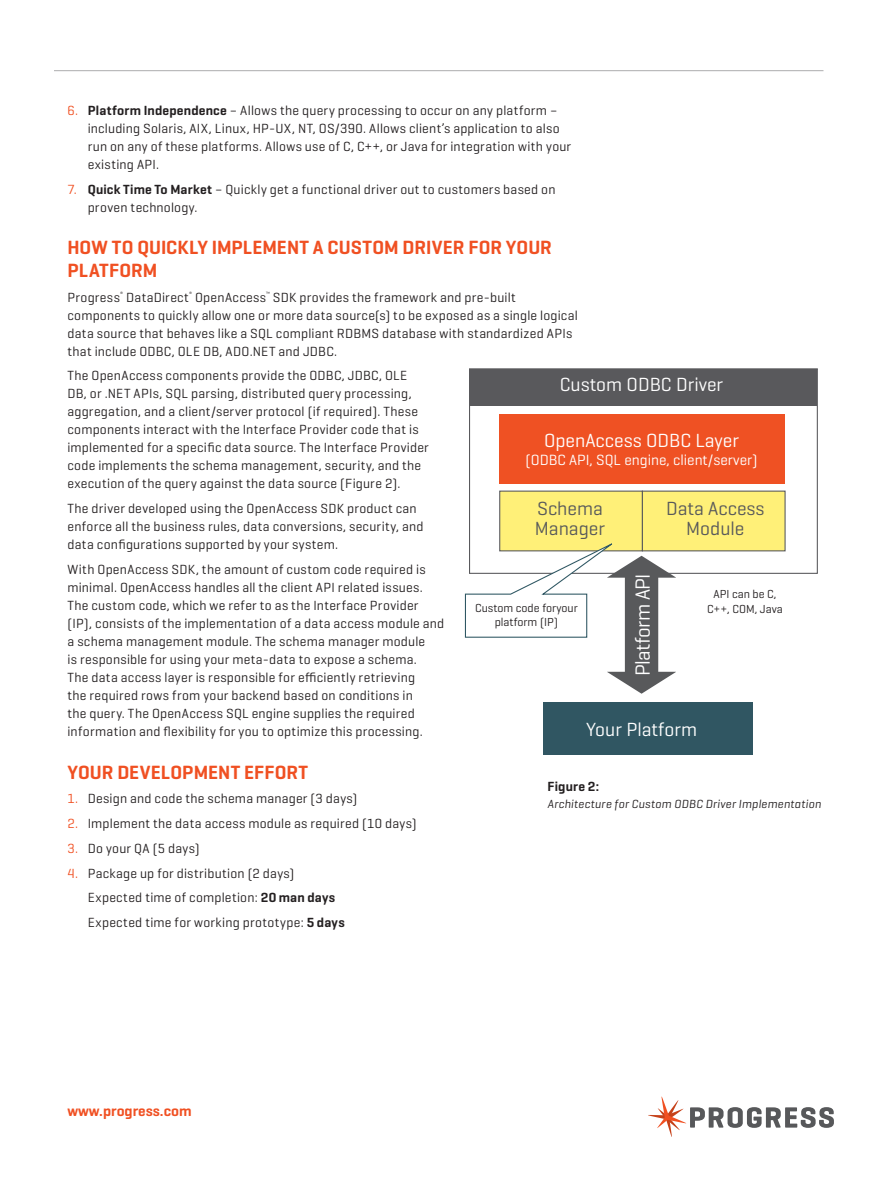
<style>
.page{position:relative;width:891px;height:1188px;background:#fff}
.page>*{position:absolute;margin:0;border:0;box-sizing:border-box;transform-origin:0 0}
.t1{font:20.85px "Geogrotesque";letter-spacing:-.025em;color:#fff}
.Sub_Head_-_A{font:600 19.5px/22.5px "Geogrotesque";letter-spacing:.005em;color:#f05022}
.t2{font:19.35px "Geogrotesque";color:#fff}
.t3{font:19.35px/20.4px "Geogrotesque";color:#58595b}
.t4{font:15px "Geogrotesque";color:#fff}
.t5{font:600 15px "Geogrotesque";color:#f05022}
.Body_Text{font:13.5px/18px "Geogrotesque";letter-spacing:.015em;color:#231f20}
.Body_Text_List_Inden{font:13.5px "Geogrotesque";letter-spacing:.025em;color:#231f20}
.Body_Text-2{font:600 13.5px "Geogrotesque";letter-spacing:.01em;color:#231f20}
.Body_Text-3{font:italic 12px "Geogrotesque";letter-spacing:.02em;color:#231f20}
.t6{font:11.85px/14.2px "Geogrotesque";color:#231f20;text-align:center}
.Body_Text-4{font:4.8px "Geogrotesque";color:#231f20}
.s1{color:#f05022}
.s2{font-weight:600}
</style>
<div class="page">
<hr style="left:54px;top:70px;width:770px;height:1px;background:#57585a">
<svg style="left:648px;top:1096px;width:186px;height:41px"></svg>
<div style="left:500px;top:414px;width:285px;height:70px;background:#ef5123"></div>
<div style="left:500px;top:491px;width:142px;height:60px;background:#fff078"></div>
<div style="left:499px;top:491px;width:144px;height:60px;border:1px solid #58595b"></div>
<div style="left:642px;top:491px;width:143px;height:60px;background:#fff078"></div>
<div style="left:642px;top:491px;width:144px;height:60px;border:1px solid #58595b"></div>
<div style="left:470px;top:369px;width:347px;height:37px;background:#59595c"></div>
<div style="left:543px;top:703px;width:209px;height:52px;background:#305662"></div>
<div style="left:625px;top:572px;width:33px;height:105px;background:#58595b"></div>
<svg style="left:464px;top:537px;width:212px;height:101px"></svg>
<svg style="left:607px;top:672px;width:69px;height:22px"></svg>
<p class="Body_Text" style="left:88px;top:101px;width:485px;text-indent:-20px"><span class="s1">6.</span> <span class="s2">Platform Independence</span> – Allows the query processing to occur on any platform – including Solaris, AIX, Linux, HP-UX, NT, OS/390. Allows client’s application to also run on any of these platforms. Allows use of C, C++, or Java for integration with your existing API.</p>
<p class="Body_Text" style="left:88px;top:180px;width:469px;text-indent:-20px"><span class="s1">7.</span> <span class="s2">Quick Time To Market</span> – Quickly get a functional driver out to customers based on proven technology.</p>
<p class="Sub_Head_-_A" style="left:68px;top:236px;width:486px">HOW TO QUICKLY IMPLEMENT A CUSTOM DRIVER FOR YOUR<br>PLATFORM</p>
<p class="Body_Text" style="left:68px;top:288px;width:54px">Progress</p>
<p class="Body_Text-4" style="left:120px;top:290px;width:4px">®</p>
<p class="Body_Text" style="left:126px;top:288px;width:64px">DataDirect</p>
<p class="Body_Text-4" style="left:189px;top:290px;width:4px">®</p>
<p class="Body_Text" style="left:195px;top:288px;width:73px">OpenAccess</p>
<p class="Body_Text-4" style="left:266px;top:290px;width:6px">™</p>
<p class="Body_Text" style="left:68px;top:288px;width:512px;text-indent:205px">SDK provides the framework and pre-built components to quickly allow one or more data source(s) to be exposed as a single logical data source that behaves like a SQL compliant RDBMS database with standardized APIs that include ODBC, OLE DB, ADO.NET and JDBC.</p>
<p class="Body_Text" style="left:68px;top:366px;width:363px">The OpenAccess components provide the ODBC, JDBC, OLE DB, or .NET APIs, SQL parsing, distributed query processing, aggregation, and a client/server protocol (if required). These components interact with the Interface Provider code that is implemented for a specific data source. The Interface Provider code implements the schema management, security, and the execution of the query against the data source (Figure 2).</p>
<p class="Body_Text" style="left:68px;top:499px;width:357px">The driver developed using the OpenAccess SDK product can enforce all the business rules, data conversions, security, and data configurations supported by your system.</p>
<p class="Body_Text" style="left:68px;top:560px;width:378px">With OpenAccess SDK, the amount of custom code required is minimal. OpenAccess handles all the client API related issues.<br>The custom code, which we refer to as the Interface Provider (IP), consists of the implementation of a data access module and a schema management module. The schema manager module<br>is responsible for using your meta-data to expose a schema.<br>The data access layer is responsible for efficiently retrieving<br>the required rows from your backend based on conditions in<br>the query. The OpenAccess SQL engine supplies the required information and flexibility for you to optimize this processing.</p>
<p class="Sub_Head_-_A" style="left:68px;top:761px;width:242px">YOUR DEVELOPMENT EFFORT</p>
<p class="Body_Text" style="left:68px;top:789px;width:291px"><span class="s1">1.</span> Design and code the schema manager (3 days)</p>
<p class="Body_Text" style="left:68px;top:814px;width:351px"><span class="s1">2.</span> Implement the data access module as required (10 days)</p>
<p class="Body_Text" style="left:68px;top:839px;width:133px"><span class="s1">3.</span> Do your QA (5 days)</p>
<p class="Body_Text" style="left:68px;top:864px;width:228px"><span class="s1">4.</span> Package up for distribution (2 days)</p>
<p class="Body_Text_List_Inden" style="left:88px;top:889px;width:249px">Expected time of completion: <span class="s2">20 man days</span></p>
<p class="Body_Text_List_Inden" style="left:88px;top:914px;width:258px">Expected time for working prototype: <span class="s2">5 days</span></p>
<p class="t2" style="left:560px;top:373px;width:165px">Custom ODBC Driver</p>
<p class="t2" style="left:544px;top:428px;width:197px">OpenAccess ODBC Layer</p>
<p class="t4" style="left:526px;top:451px;width:234px">(ODBC API, SQL engine, client/server)</p>
<p class="t3" style="left:535px;top:497px;width:72px">Schema<br>Manager</p>
<p class="t3" style="left:666px;top:497px;width:100px;text-align:center">Data Access<br>Module</p>
<p class="t1" style="left:630px;top:676px;width:105px;rotate:-90deg">Platform API</p>
<p class="t6" style="left:707px;top:587px;width:77px">API can be C,<br>C++, COM, Java</p>
<p class="t6" style="left:475px;top:600px;width:104px">Custom code foryour platform (IP)</p>
<p class="t2" style="left:586px;top:717px;width:112px">Your Platform</p>
<p class="Body_Text-2" style="left:548px;top:778px;width:53px">Figure 2:</p>
<p class="Body_Text-3" style="left:548px;top:796px;width:275px">Architecture for Custom ODBC Driver Implementation</p>
<p class="t5" style="left:68px;top:1101px;width:126px">www.progress.com</p>
</div>
